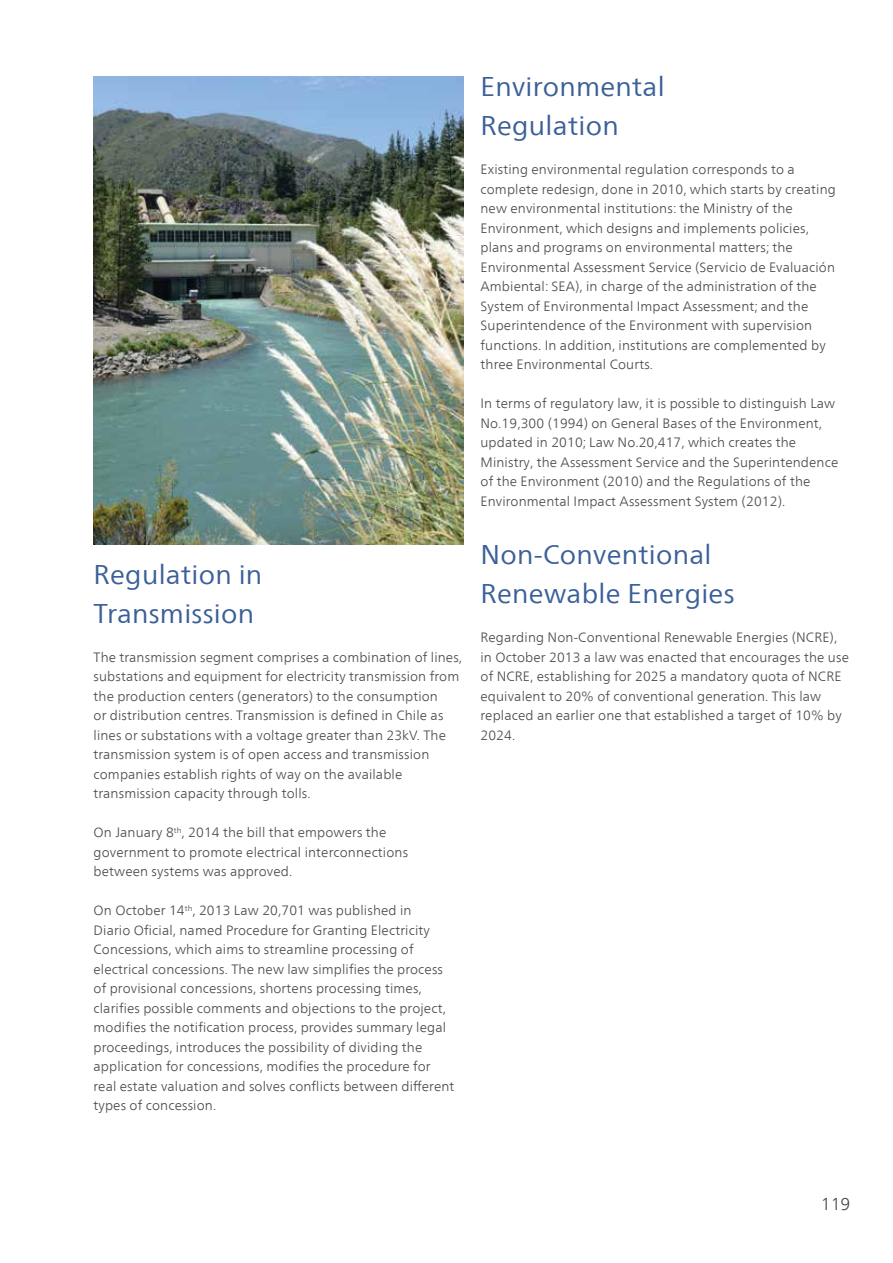
<style>
.page{position:relative;width:893px;height:1263px;background:#fff}
.page>*{position:absolute;margin:0;border:0;box-sizing:border-box;transform-origin:0 0}
.t1{font:27px/39px "Frutiger Neue LT Com";letter-spacing:.01em;color:#3b6098}
.t2{font:300 17.25px "Frutiger Neue LT Com";color:#4a4a49}
.t3{font:300 13.5px/19.5px "Frutiger Neue LT Com";letter-spacing:.01em;color:#4a4a49}
</style>
<div class="page">
<img style="left:94px;top:77px;width:369px;height:468px">
<h1 class="t1" style="left:94px;top:554px;width:170px">Regulation in<br>Transmission</h1>
<p class="t3" style="left:94px;top:647px;width:370px">The transmission segment comprises a combination of lines, substations and equipment for electricity transmission from the production centers (generators) to the consumption<br>or distribution centres. Transmission is defined in Chile as lines or substations with a voltage greater than 23kV. The transmission system is of open access and transmission companies establish rights of way on the available transmission capacity through tolls.</p>
<p class="t3" style="left:94px;top:822px;width:316px">On January 8<sup>th</sup>, 2014 the bill that empowers the government to promote electrical interconnections between systems was approved.</p>
<p class="t3" style="left:94px;top:900px;width:362px">On October 14<sup>th</sup>, 2013 Law 20,701 was published in<br>Diario Oficial, named Procedure for Granting Electricity Concessions, which aims to streamline processing of electrical concessions. The new law simplifies the process of provisional concessions, shortens processing times, clarifies possible comments and objections to the project, modifies the notification process, provides summary legal proceedings, introduces the possibility of dividing the application for concessions, modifies the procedure for real estate valuation and solves conflicts between different types of concession.</p>
<h1 class="t1" style="left:480px;top:67px;width:186px">Environmental<br>Regulation</h1>
<p class="t3" style="left:480px;top:159px;width:357px">Existing environmental regulation corresponds to a complete redesign, done in 2010, which starts by creating new environmental institutions: the Ministry of the Environment, which designs and implements policies, plans and programs on environmental matters; the Environmental Assessment Service (Servicio de Evaluación Ambiental: SEA), in charge of the administration of the System of Environmental Impact Assessment; and the Superintendence of the Environment with supervision functions. In addition, institutions are complemented by three Environmental Courts.</p>
<p class="t3" style="left:480px;top:393px;width:359px">In terms of regulatory law, it is possible to distinguish Law No.19,300 (1994) on General Bases of the Environment, updated in 2010; Law No.20,417, which creates the Ministry, the Assessment Service and the Superintendence of the Environment (2010) and the Regulations of the Environmental Impact Assessment System (2012).</p>
<h1 class="t1" style="left:480px;top:535px;width:256px">Non-Conventional<br>Renewable Energies</h1>
<p class="t3" style="left:480px;top:627px;width:370px">Regarding Non-Conventional Renewable Energies (NCRE), in October 2013 a law was enacted that encourages the use of NCRE, establishing for 2025 a mandatory quota of NCRE equivalent to 20% of conventional generation. This law replaced an earlier one that established a target of 10% by 2024.</p>
<p class="t2" style="left:821px;top:1194px;width:31px">119</p>
</div>
